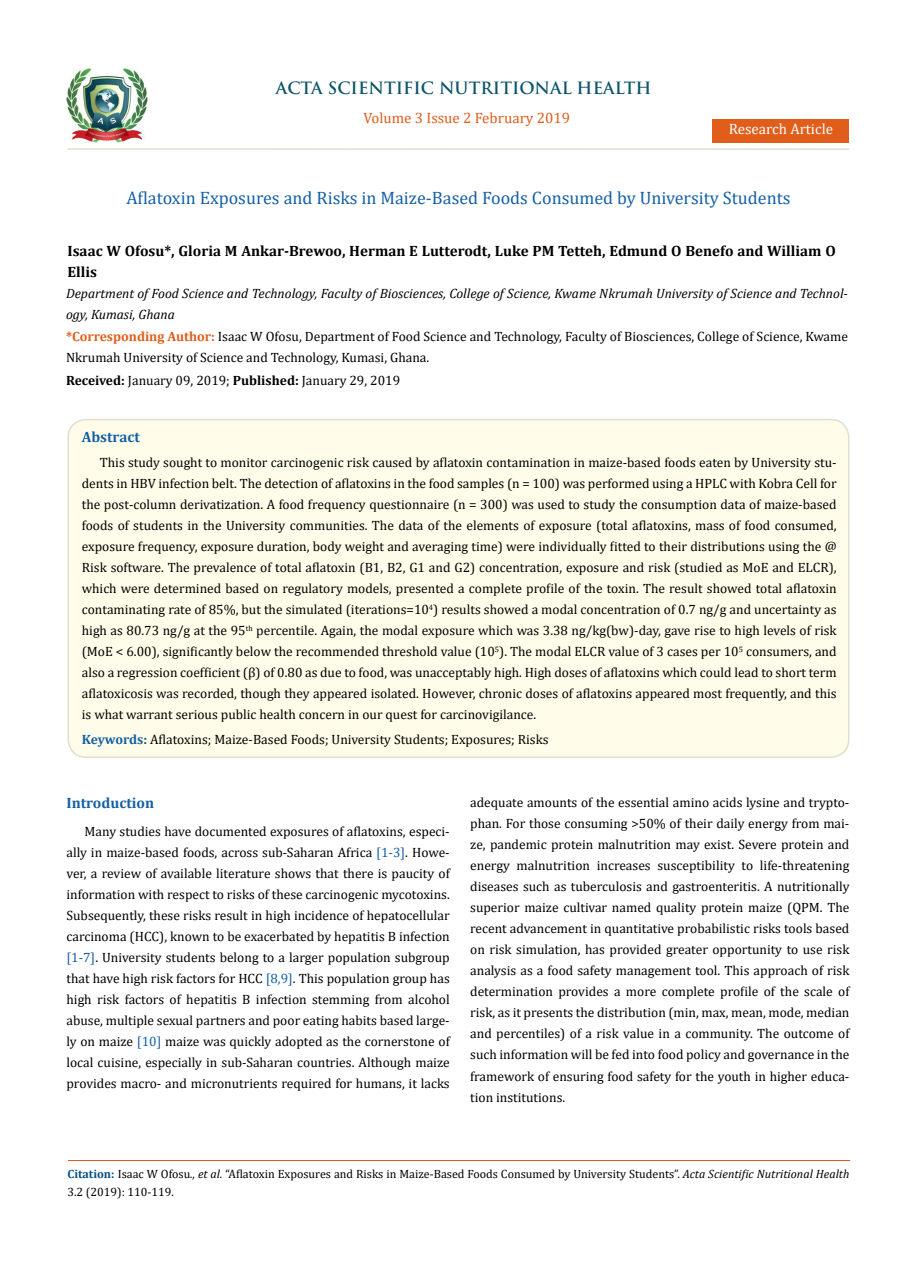
<style>
.page{position:relative;width:917px;height:1262px;background:#fff}
.page>*{position:absolute;margin:0;border:0;box-sizing:border-box;transform-origin:0 0}
.t1{font:18px "Cambria";color:#1560a6}
.t2{font:700 16.5px "Trajan Pro";color:#0e546a}
.t3{font:700 15px/21px "Cambria";color:#000}
.t4{font:15px "Cambria";color:#e05d1a}
.t5{font:700 15px "Cambria";color:#1560a6}
.t6{font:15px "Cambria";color:#fff}
.t7{font:13.5px/21px "Cambria";color:#000;text-align:justify}
.t8{font:12px/18px "Cambria";color:#000}
.s1{font-style:italic}
.s2{font-weight:700;color:#e05d1a}
.s3{font-weight:700}
.s4{font-weight:700;color:#1560a6}
.s5{font-weight:700;color:#0e546a}
.s6{color:#1560a6}
.s7{font-weight:700;color:#035089}
</style>
<div class="page">
<img style="left:67px;top:68px;width:80px;height:74px">
<div style="left:712px;top:119px;width:137px;height:23px;background:#e05d1a"></div>
<div style="left:68px;top:419px;width:780px;height:338px;background:#fffde9;border-radius:18px"></div>
<div style="left:67px;top:419px;width:782px;height:339px;border:2px solid #e0dfcd;border-radius:18px"></div>
<hr style="left:67px;top:148px;width:782px;height:2px;background:#e0dfcd">
<hr style="left:68px;top:1160px;width:782px;height:1px;background:#e05d1a">
<p class="t2" style="left:276px;top:77px;width:377px">ACTA SCIENTIFIC NUTRITIONAL HEALTH</p>
<p class="t4" style="left:363px;top:109px;width:208px">Volume 3 Issue 2 February 2019</p>
<p class="t6" style="left:728px;top:120px;width:106px">Research Article</p>
<h1 class="t1" style="left:126px;top:187px;width:665px">Aflatoxin Exposures and Risks in Maize-Based Foods Consumed by University Students</h1>
<p class="t3" style="left:67px;top:239px;width:769px">Isaac W Ofosu*, Gloria M Ankar-Brewoo, Herman E Lutterodt, Luke PM Tetteh, Edmund O Benefo and William O<br>Ellis</p>
<p class="t7" style="left:66px;top:283px;width:783px;text-align:left"><span class="s1">Department of Food Science and Technology, Faculty of Biosciences, College of Science, Kwame Nkrumah University of Science and Technol&shy;ogy, Kumasi, Ghana<br></span><span class="s2">*Corresponding Author:</span> Isaac W Ofosu, Department of Food Science and Technology, Faculty of Biosciences, College of Science, Kwame Nkrumah University of Science and Technology, Kumasi, Ghana.</p>
<p class="t7" style="left:66px;top:370px;width:335px"><span class="s3">Received:</span> January 09, 2019; <span class="s3">Published:</span> January 29, 2019</p>
<p class="t5" style="left:82px;top:426px;width:60px">Abstract</p>
<p class="t7" style="left:82px;top:452px;width:756px;text-indent:18px">This study sought to monitor carcinogenic risk caused by aflatoxin contamination in maize-based foods eaten by University stu&shy;dents in HBV infection belt. The detection of aflatoxins in the food samples (n = 100) was performed using a HPLC with Kobra Cell for the post-column derivatization. A food frequency questionnaire (n = 300) was used to study the consumption data of maize-based foods of students in the University communities. The data of the elements of exposure (total aflatoxins, mass of food consumed, exposure frequency, exposure duration, body weight and averaging time) were individually fitted to their distributions using the @ Risk software. The prevalence of total aflatoxin (B1, B2, G1 and G2) concentration, exposure and risk (studied as MoE and ELCR), which were determined based on regulatory models, presented a complete profile of the toxin. The result showed total aflatoxin contaminating rate of 85%, but the simulated (iterations=10<sup>4</sup>) results showed a modal concentration of 0.7 ng/g and uncertainty as high as 80.73 ng/g at the 95<sup>th</sup> percentile. Again, the modal exposure which was 3.38 ng/kg(bw)-day, gave rise to high levels of risk (MoE &lt; 6.00), significantly below the recommended threshold value (10<sup>5</sup>). The modal ELCR value of 3 cases per 10<sup>5</sup> consumers, and also a regression coefficient (β) of 0.80 as due to food, was unacceptably high. High doses of aflatoxins which could lead to short term aflatoxicosis was recorded, though they appeared isolated. However, chronic doses of aflatoxins appeared most frequently, and this is what warrant serious public health concern in our quest for carcinovigilance.</p>
<p class="t7" style="left:82px;top:728px;width:468px"><span class="s4">Keywords</span><span class="s5">:</span> Aflatoxins; Maize-Based Foods; University Students; Exposures; Risks</p>
<p class="t5" style="left:66px;top:792px;width:89px">Introduction</p>
<p class="t7" style="left:470px;top:792px;width:381px">adequate amounts of the essential amino acids lysine and trypto&shy;phan. For those consuming &gt;50% of their daily energy from mai&shy;ze, pandemic protein malnutrition may exist. Severe protein and energy malnutrition increases susceptibility to life-threatening diseases such as tuberculosis and gastroenteritis. A nutritionally superior maize cultivar named quality protein maize (QPM. The recent advancement in quantitative probabilistic risks tools based on risk simulation, has provided greater opportunity to use risk analysis as a food safety management tool. This approach of risk determination provides a more complete profile of the scale of risk, as it presents the distribution (min, max, mean, mode, median and percentiles) of a risk value in a community. The outcome of such information will be fed into food policy and governance in the framework of ensuring food safety for the youth in higher educa&shy;tion institutions.</p>
<p class="t7" style="left:66px;top:820px;width:385px;text-indent:18px">Many studies have documented exposures of aflatoxins, especi&shy;ally in maize-based foods, across sub-Saharan Africa <span class="s6">[1-3]</span>. Howe&shy;ver, a review of available literature shows that there is paucity of information with respect to risks of these carcinogenic mycotoxins.<br>Subsequently, these risks result in high incidence of hepatocellular carcinoma (HCC), known to be exacerbated by hepatitis B infection <span class="s6">[1-7]</span>. University students belong to a larger population subgroup that have high risk factors for HCC <span class="s6">[8,9]</span>. This population group has high risk factors of hepatitis B infection stemming from alcohol abuse, multiple sexual partners and poor eating habits based large&shy;ly on maize <span class="s6">[10]</span> maize was quickly adopted as the cornerstone of local cuisine, especially in sub-Saharan countries. Although maize provides macro- and micronutrients required for humans, it lacks</p>
<p class="t8" style="left:67px;top:1165px;width:783px"><span class="s7">Citation:</span> Isaac W Ofosu<span class="s1">., et al.</span> “Aflatoxin Exposures and Risks in Maize-Based Foods Consumed by University Students”. <span class="s1">Acta Scientific Nutritional Health<br></span>3.2 (2019): 110-119.</p>
</div>
